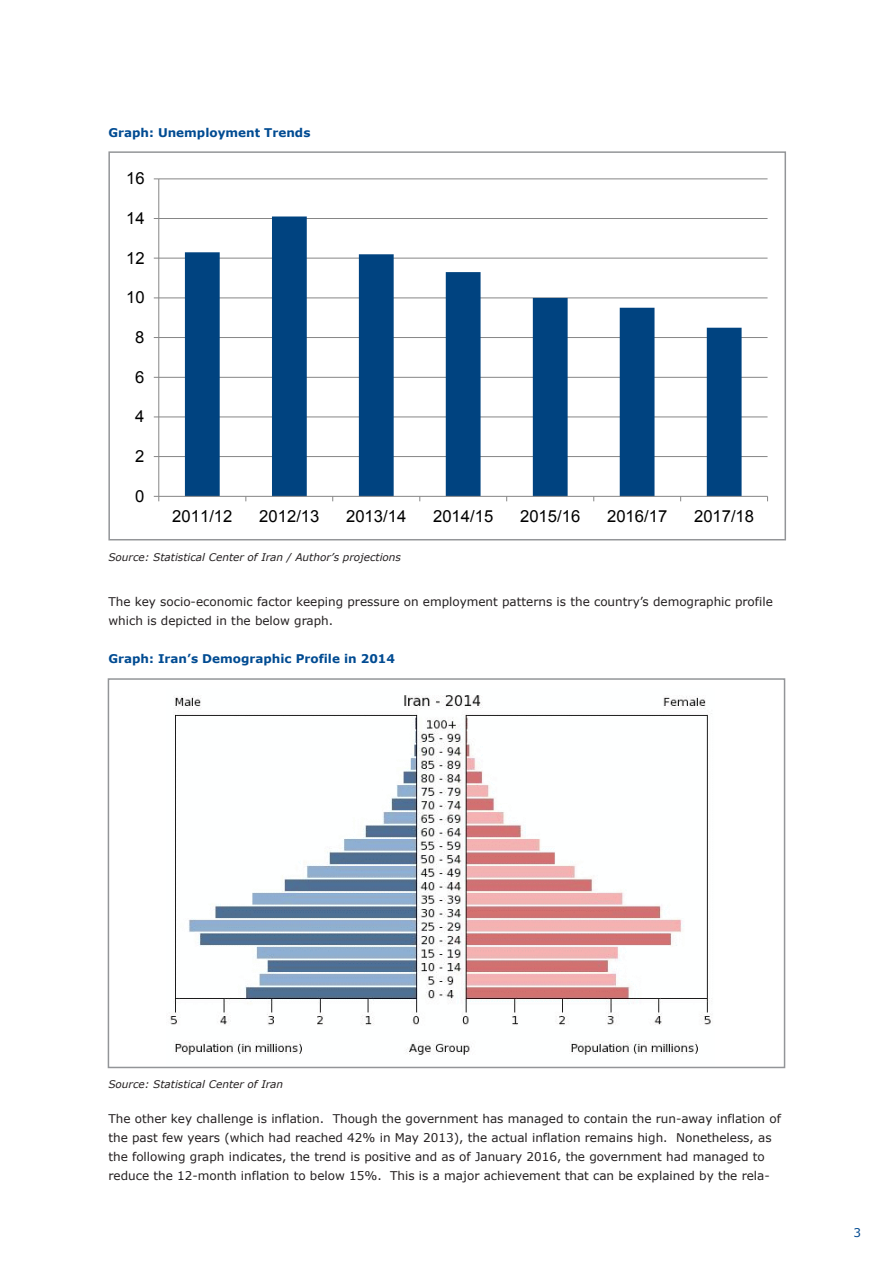
<style>
.page{position:relative;width:893px;height:1263px;background:#fff}
.page>*{position:absolute;margin:0;border:0;box-sizing:border-box;transform-origin:0 0}
.t1{font:16.65px "Arial";letter-spacing:.005em;color:#000}
.KAS_Fliesstext{font:12px/19.2px "Verdana";color:#231f20}
.KAS_Tabellenüberschr{font:700 12px "Verdana";color:#014b92}
.t2{font:12px "Verdana";color:#014990}
.KAS_Tabellenuntersch{font:italic 10.5px "Verdana";color:#231f20}
</style>
<div class="page">
<hr style="left:159px;top:456px;width:608px;height:1px;background:#868686">
<hr style="left:159px;top:416px;width:608px;height:1px;background:#868686">
<hr style="left:159px;top:377px;width:608px;height:1px;background:#868686">
<hr style="left:159px;top:337px;width:608px;height:1px;background:#868686">
<hr style="left:159px;top:297px;width:608px;height:1px;background:#868686">
<hr style="left:159px;top:258px;width:608px;height:1px;background:#868686">
<hr style="left:159px;top:218px;width:608px;height:1px;background:#868686">
<hr style="left:159px;top:178px;width:608px;height:1px;background:#868686">
<svg style="left:185px;top:216px;width:557px;height:280px"></svg>
<hr style="left:158px;top:179px;width:1px;height:317px;background:#868686">
<hr style="left:159px;top:496px;width:608px;height:1px;background:#868686">
<div style="left:108px;top:151px;width:678px;height:389px;border:2px solid #939598"></div>
<img style="left:170px;top:695px;width:542px;height:360px">
<div style="left:108px;top:678px;width:677px;height:390px;border:2px solid #939598"></div>
<p class="KAS_Tabellenüberschr" style="left:108px;top:124px;width:204px">Graph: Unemployment Trends</p>
<p class="t1" style="left:126px;top:167px;width:20px">16</p>
<p class="t1" style="left:126px;top:207px;width:20px">14</p>
<p class="t1" style="left:126px;top:247px;width:20px">12</p>
<p class="t1" style="left:126px;top:286px;width:20px">10</p>
<p class="t1" style="left:135px;top:326px;width:11px">8</p>
<p class="t1" style="left:135px;top:366px;width:11px">6</p>
<p class="t1" style="left:135px;top:406px;width:11px">4</p>
<p class="t1" style="left:135px;top:445px;width:11px">2</p>
<p class="t1" style="left:135px;top:485px;width:11px">0</p>
<p class="t1" style="left:172px;top:505px;width:62px">2011/12</p>
<p class="t1" style="left:259px;top:505px;width:62px">2012/13</p>
<p class="t1" style="left:346px;top:505px;width:62px">2013/14</p>
<p class="t1" style="left:433px;top:505px;width:62px">2014/15</p>
<p class="t1" style="left:520px;top:505px;width:62px">2015/16</p>
<p class="t1" style="left:607px;top:505px;width:62px">2016/17</p>
<p class="t1" style="left:694px;top:505px;width:62px">2017/18</p>
<p class="KAS_Tabellenuntersch" style="left:108px;top:550px;width:294px">Source: Statistical Center of Iran / Author’s projections</p>
<p class="KAS_Fliesstext" style="left:108px;top:592px;width:666px">The key socio-economic factor keeping pressure on employment patterns is the country’s demographic profile which is depicted in the below graph.</p>
<p class="KAS_Tabellenüberschr" style="left:108px;top:650px;width:288px">Graph: Iran’s Demographic Profile in 2014</p>
<p class="KAS_Tabellenuntersch" style="left:108px;top:1077px;width:176px">Source: Statistical Center of Iran</p>
<p class="KAS_Fliesstext" style="left:108px;top:1108px;width:674px">The other key challenge is inflation. Though the government has managed to contain the run-away inflation of the past few years (which had reached 42% in May 2013), the actual inflation remains high. Nonetheless, as the following graph indicates, the trend is positive and as of January 2016, the government had managed to reduce the 12-month inflation to below 15%. This is a major achievement that can be explained by the rela-</p>
<p class="t2" style="left:853px;top:1225px;width:9px">3</p>
</div>
